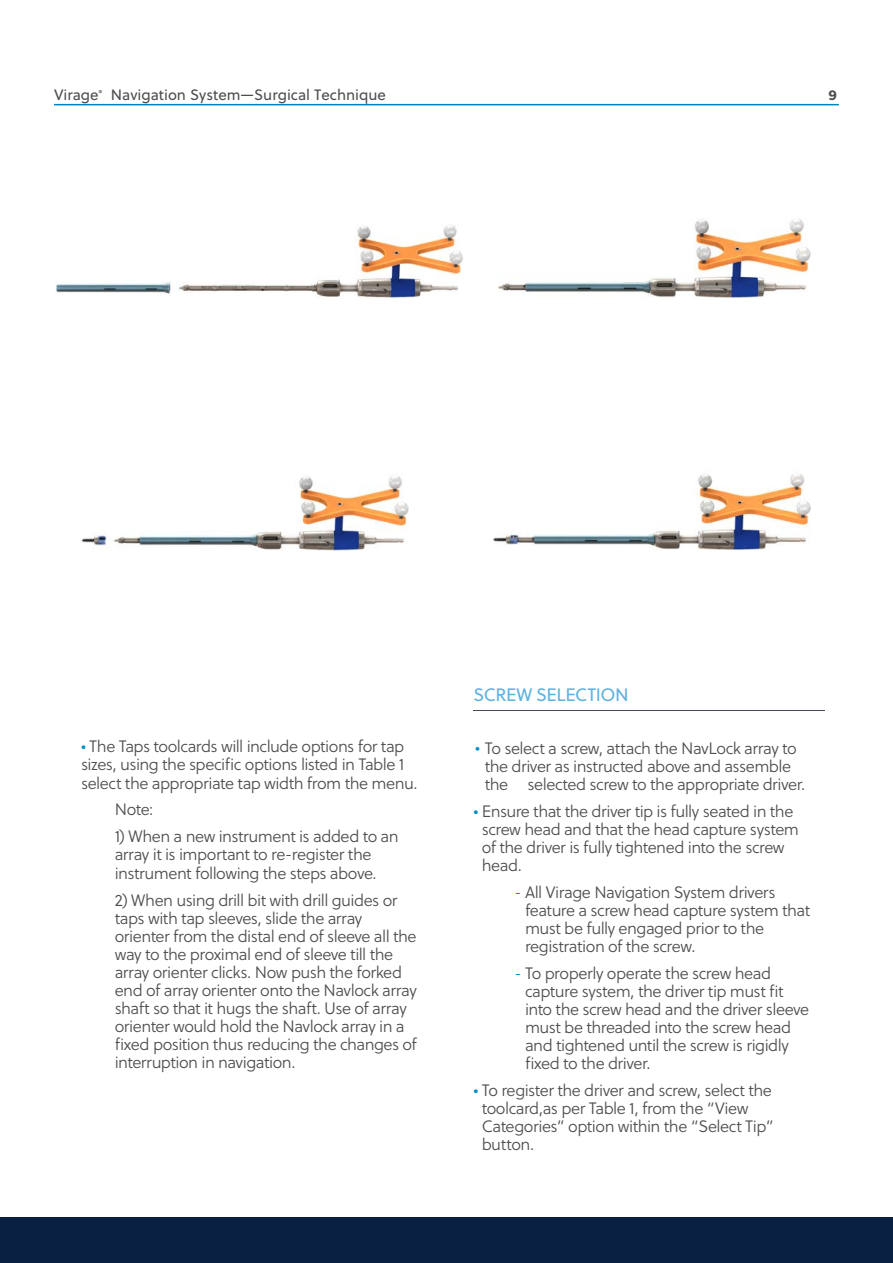
<style>
.page{position:relative;width:893px;height:1263px;background:#fff}
.page>*{position:absolute;margin:0;border:0;box-sizing:border-box;transform-origin:0 0}
.t1{font:18px "Soleil";letter-spacing:-.025em;color:#60b3de}
.t2{font:16.5px/18px "Soleil Lt";letter-spacing:-.03em;color:#4d4d4f}
.t3{font:15px "Soleil";color:#4d4d4f}
.t4{font:700 15px "Slate Pro";color:#4d4d4f}
.s1{color:#008fc6}
.s2{font-family:"Slate Pro";font-weight:300;color:#008fc6}
</style>
<div class="page">
<hr style="left:54px;top:104px;width:785px;height:1px;background:#0083bf">
<hr style="left:473px;top:710px;width:352px;height:1px;background:#474c55">
<img style="left:494px;top:474px;width:317px;height:76px">
<img style="left:498px;top:219px;width:313px;height:78px">
<img style="left:56px;top:225px;width:406px;height:73px">
<img style="left:81px;top:476px;width:327px;height:75px">
<div style="left:490px;top:502px;width:15px;height:15px;background:#fff"></div>
<div style="left:458px;top:277px;width:15px;height:27px;background:#fff"></div>
<div style="left:0;top:1217px;width:893px;height:46px;background:#0a2043"></div>
<p class="t3" style="left:54px;top:85px;width:333px">Virage<sup>®</sup> Navigation System—Surgical Technique</p>
<p class="t4" style="left:828px;top:87px;width:10px">9</p>
<p class="t2" style="left:81px;top:738px;width:338px"><span class="s1">•</span> The Taps toolcards will include options for tap sizes, using the specific options listed in Table 1 select the appropriate tap width from the menu.</p>
<p class="t2" style="left:115px;top:801px;width:40px">Note:</p>
<p class="t2" style="left:115px;top:828px;width:285px">1) When a new instrument is added to an array it is important to re-register the instrument following the steps above.</p>
<p class="t2" style="left:115px;top:891px;width:304px">2) When using drill bit with drill guides or taps with tap sleeves, slide the array orienter from the distal end of sleeve all the way to the proximal end of sleeve till the array orienter clicks. Now push the forked end of array orienter onto the Navlock array shaft so that it hugs the shaft. Use of array orienter would hold the Navlock array in a fixed position thus reducing the changes of interruption in navigation.</p>
<p class="t1" style="left:473px;top:684px;width:157px">SCREW SELECTION</p>
<p class="t2" style="left:485px;top:740px;width:322px;text-indent:-11px"><span class="s2">•</span> To select a screw, attach the NavLock array to the driver as instructed above and assemble the selected screw to the appropriate driver.</p>
<p class="t2" style="left:482px;top:803px;width:319px;text-indent:-8px"><span class="s1">•</span> Ensure that the driver tip is fully seated in the screw head and that the head capture system of the driver is fully tightened into the screw head.</p>
<p class="t2" style="left:525px;top:884px;width:287px;text-indent:-11px"><span class="s1">-</span> All Virage Navigation System drivers feature a screw head capture system that must be fully engaged prior to the registration of the screw.</p>
<p class="t2" style="left:525px;top:965px;width:286px;text-indent:-11px"><span class="s1">-</span> To properly operate the screw head capture system, the driver tip must fit into the screw head and the driver sleeve must be threaded into the screw head and tightened until the screw is rigidly fixed to the driver.</p>
<p class="t2" style="left:482px;top:1082px;width:293px;text-indent:-8px"><span class="s1">•</span> To register the driver and screw, select the toolcard,as per Table 1, from the “View Categories” option within the “Select Tip” button.</p>
</div>
